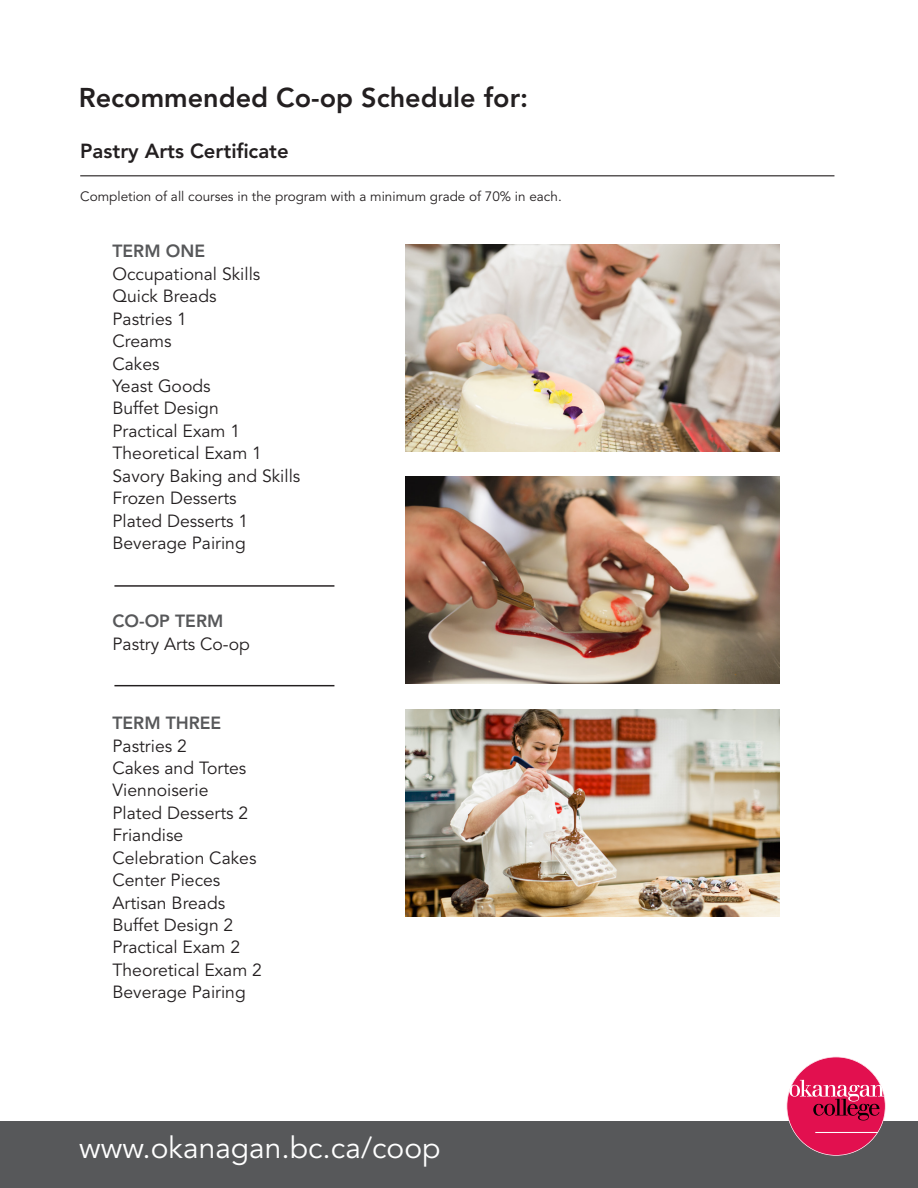
<style>
.page{position:relative;width:918px;height:1188px;background:#fff}
.page>*{position:absolute;margin:0;border:0;box-sizing:border-box;transform-origin:0 0}
.t1{font:30px "Avenir";color:#fff}
.t2{font:800 27px "Avenir";color:#231f20}
.t3{font:800 20.25px "Avenir";color:#231f20}
.t4{font:17.55px "Avenir";color:#231f20}
.t5{font:800 17.55px "Avenir";color:#57585a}
.t6{font:13.5px "Avenir";color:#231f20}
</style>
<div class="page">
<div style="left:0;top:1121px;width:918px;height:67px;background:#57585a"></div>
<div style="left:787px;top:1057px;width:99px;height:99px;background:#e2104f;border:1px solid #fff;border-radius:50%"></div>
<hr style="left:815px;top:1132px;width:63px;height:1px;background:#fff">
<svg style="left:789px;top:1080px;width:96px;height:40px"></svg>
<hr style="left:80px;top:175px;width:754px;height:1px;background:#231f20">
<hr style="left:114px;top:585px;width:220px;height:2px;background:#231f20">
<hr style="left:114px;top:685px;width:220px;height:1px;background:#231f20">
<img style="left:405px;top:244px;width:374px;height:207px">
<img style="left:405px;top:477px;width:374px;height:207px">
<img style="left:405px;top:709px;width:374px;height:207px">
<p class="t2" style="left:79px;top:82px;width:451px">Recommended Co-op Schedule for:</p>
<p class="t3" style="left:80px;top:139px;width:210px">Pastry Arts Certificate</p>
<p class="t6" style="left:80px;top:188px;width:483px">Completion of all courses in the program with a minimum grade of 70% in each.</p>
<p class="t5" style="left:112px;top:241px;width:94px">TERM ONE</p>
<p class="t4" style="left:112px;top:264px;width:149px">Occupational Skills</p>
<p class="t4" style="left:112px;top:286px;width:106px">Quick Breads</p>
<p class="t4" style="left:112px;top:309px;width:76px">Pastries 1</p>
<p class="t4" style="left:112px;top:331px;width:61px">Creams</p>
<p class="t4" style="left:112px;top:353px;width:49px">Cakes</p>
<p class="t4" style="left:112px;top:376px;width:100px">Yeast Goods</p>
<p class="t4" style="left:112px;top:398px;width:108px">Buffet Design</p>
<p class="t4" style="left:112px;top:421px;width:129px">Practical Exam 1</p>
<p class="t4" style="left:112px;top:443px;width:151px">Theoretical Exam 1</p>
<p class="t4" style="left:112px;top:466px;width:189px">Savory Baking and Skills</p>
<p class="t4" style="left:112px;top:488px;width:126px">Frozen Desserts</p>
<p class="t4" style="left:112px;top:510px;width:137px">Plated Desserts 1</p>
<p class="t4" style="left:112px;top:533px;width:135px">Beverage Pairing</p>
<p class="t5" style="left:112px;top:611px;width:112px">CO-OP TERM</p>
<p class="t4" style="left:112px;top:634px;width:139px">Pastry Arts Co-op</p>
<p class="t5" style="left:112px;top:713px;width:110px">TERM THREE</p>
<p class="t4" style="left:112px;top:735px;width:76px">Pastries 2</p>
<p class="t4" style="left:112px;top:758px;width:135px">Cakes and Tortes</p>
<p class="t4" style="left:112px;top:780px;width:97px">Viennoiserie</p>
<p class="t4" style="left:112px;top:803px;width:137px">Plated Desserts 2</p>
<p class="t4" style="left:112px;top:825px;width:72px">Friandise</p>
<p class="t4" style="left:112px;top:848px;width:145px">Celebration Cakes</p>
<p class="t4" style="left:112px;top:870px;width:109px">Center Pieces</p>
<p class="t4" style="left:112px;top:892px;width:114px">Artisan Breads</p>
<p class="t4" style="left:112px;top:915px;width:122px">Buffet Design 2</p>
<p class="t4" style="left:112px;top:937px;width:129px">Practical Exam 2</p>
<p class="t4" style="left:112px;top:960px;width:151px">Theoretical Exam 2</p>
<p class="t4" style="left:112px;top:982px;width:135px">Beverage Pairing</p>
<p class="t1" style="left:79px;top:1130px;width:363px">www.okanagan.bc.ca/coop</p>
</div>
